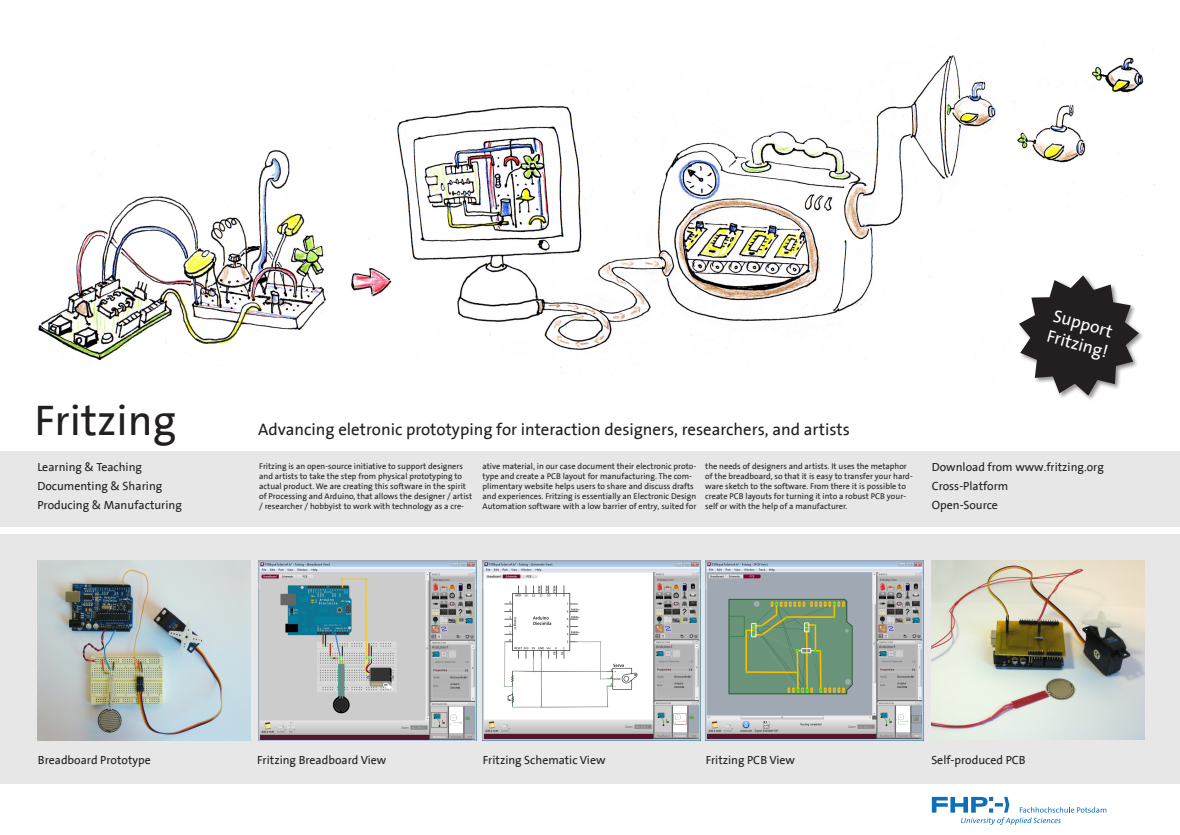
<style>
.page{position:relative;width:1180px;height:835px;background:#fff}
.page>*{position:absolute;margin:0;border:0;box-sizing:border-box;transform-origin:0 0}
.t1{font:43.4px "FHP The Sansletter";color:#231f20}
.t2{font:17.5px/21px "FHP The Sansletter";color:#fff}
.t3{font:16.8px "FHP The Sansletter";color:#231f20}
.t4{font:11.9px/18.5px "FHP The Sansletter";color:#231f20}
.t5{font:8.4px/10.1px "FHP The Sansletter";color:#231f20}
</style>
<div class="page">
<div style="left:0;top:451px;width:1180px;height:76px;background:#e6e7e6"></div>
<div style="left:0;top:534px;width:1180px;height:249px;background:#e6e7e6"></div>
<svg style="left:932px;top:796px;width:174px;height:28px"></svg>
<img style="left:38px;top:50px;width:1117px;height:327px">
<img style="left:1016px;top:272px;width:130px;height:128px">
<svg style="left:1019px;top:275px;width:120px;height:120px"></svg>
<img style="left:259px;top:560px;width:217px;height:180px">
<img style="left:482px;top:560px;width:218px;height:180px">
<img style="left:706px;top:560px;width:217px;height:180px">
<img style="left:38px;top:560px;width:213px;height:180px">
<img style="left:931px;top:560px;width:213px;height:179px">
<h1 class="t1" style="left:35px;top:398px;width:143px">Fritzing</h1>
<h3 class="t3" style="left:258px;top:421px;width:593px">Advancing eletronic prototyping for interaction designers, researchers, and artists</h3>
<h3 class="t4" style="left:37px;top:458px;width:146px">Learning &amp; Teaching<br>Documenting &amp; Sharing<br>Producing &amp; Manufacturing</h3>
<p class="t5" style="left:259px;top:461px;width:214px">Fritzing is an open-source initiative to support designers and artists to take the step from physical prototyping to actual product. We are creating this software in the spirit of Processing and Arduino, that allows the designer / artist / researcher / hobbyist to work with technology as a cre-</p>
<p class="t5" style="left:482px;top:461px;width:215px">ative material, in our case document their electronic proto&shy;type and create a PCB layout for manufacturing. The com&shy;plimentary website helps users to share and discuss drafts and experiences. Fritzing is essentially an Electronic Design Automation software with a low barrier of entry, suited for</p>
<p class="t5" style="left:705px;top:461px;width:209px">the needs of designers and artists. It uses the metaphor of the breadboard, so that it is easy to transfer your hard&shy;ware sketch to the software. From there it is possible to create PCB layouts for turning it into a robust PCB your&shy;self or with the help of a manufacturer.</p>
<h2 class="t2" style="left:1056px;top:305px;width:64px;rotate:16deg">Support<br>Fritzing!</h2>
<h3 class="t4" style="left:931px;top:458px;width:173px">Download from www.fritzing.org<br>Cross-Platform<br>Open-Source</h3>
<h3 class="t4" style="left:38px;top:751px;width:114px">Breadboard Prototype</h3>
<h3 class="t4" style="left:257px;top:751px;width:131px">Fritzing Breadboard View</h3>
<h3 class="t4" style="left:483px;top:751px;width:124px">Fritzing Schematic View</h3>
<h3 class="t4" style="left:705px;top:751px;width:91px">Fritzing PCB View</h3>
<h3 class="t4" style="left:931px;top:751px;width:96px">Self-produced PCB</h3>
</div>
